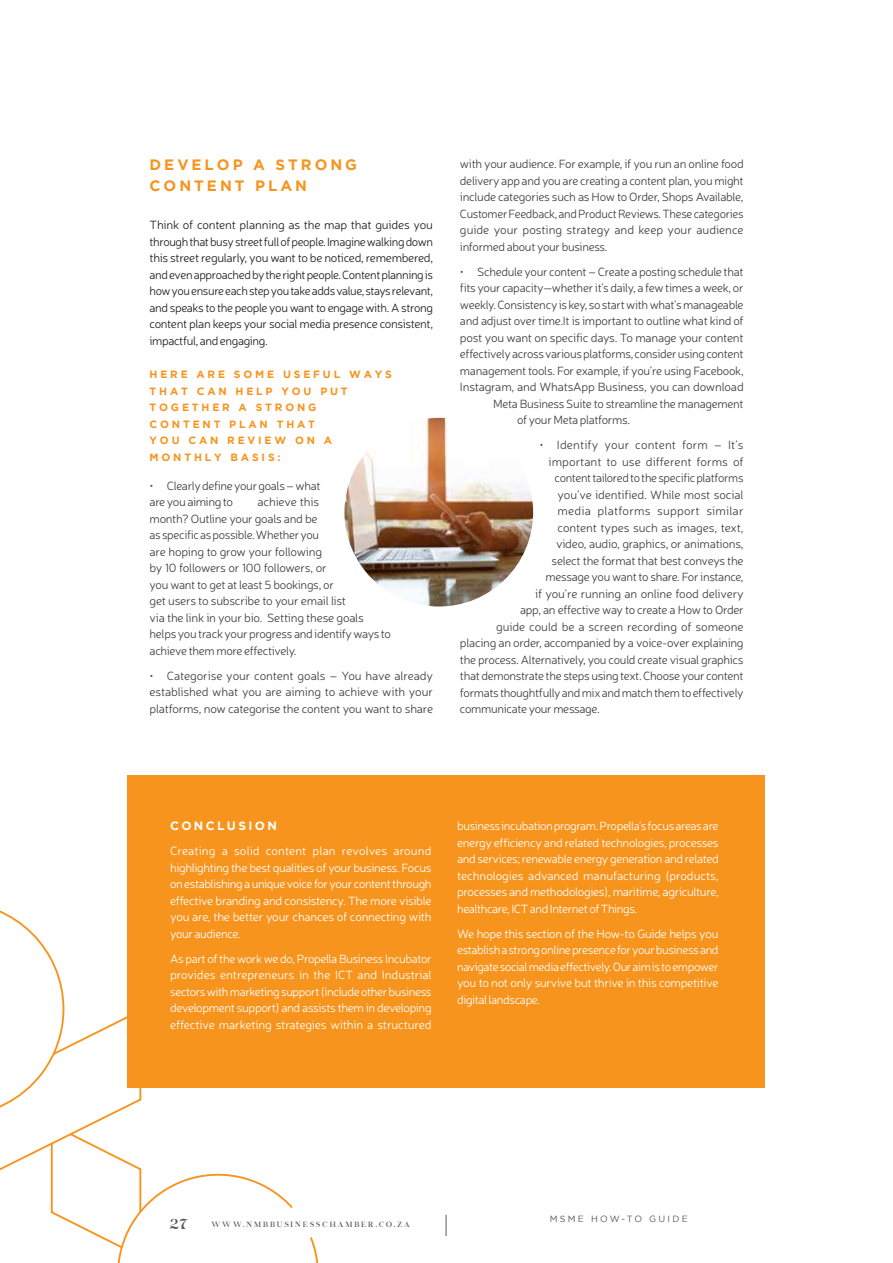
<style>
.page{position:relative;width:893px;height:1263px;background:#fff}
.page>*{position:absolute;margin:0;border:0;box-sizing:border-box;transform-origin:0 0}
.t1{font:16.5px "Chapaza";color:#58595b}
.t2{font:700 15px/21px "Gotham";letter-spacing:.2em;color:#f7941e}
.t3{font:300 12px/16.5px "Neris";letter-spacing:-.025em;color:#414042}
.t4{font:300 12px/16.5px "Neris";letter-spacing:-.025em;color:#fff;text-align:justify}
.t5{font:300 12px/16.5px "Neris";letter-spacing:-.03em;color:#231f20;text-align:justify}
.t6{font:300 12px "Neris";letter-spacing:-.005em;color:#414042}
.t7{font:300 12px "Neris";letter-spacing:.005em;color:#414042}
.t8{font:300 12px "Neris";letter-spacing:.01em;color:#414042}
.t9{font:300 12px "Neris";letter-spacing:.015em;color:#414042}
.t10{font:700 12px "Gotham";letter-spacing:.2em;color:#fff}
.t11{font:700 10.5px/16.5px "Gotham";letter-spacing:.27em;color:#f7941e}
.t12{font:9px "Gotham";letter-spacing:.25em;color:#58595b}
.t13{font:7.5px "Chapaza";letter-spacing:.275em;color:#58595b}
</style>
<div class="page">
<svg style="left:0;top:900px;width:293px;height:363px"></svg>
<svg style="left:310px;top:1237px;width:9px;height:26px"></svg>
<div style="left:128px;top:775px;width:637px;height:313px;background:#f7941e"></div>
<img style="left:344px;top:418px;width:189px;height:188px;border-radius:94px">
<svg style="left:446px;top:1215px;width:1px;height:21px"></svg>
<p class="t2" style="left:150px;top:154px;width:209px">DEVELOP A STRONG<br>CONTENT PLAN</p>
<p class="t5" style="left:150px;top:216px;width:285px">Think of content planning as the map that guides you through that busy street full of people. Imagine walking down this street regularly, you want to be noticed, remembered, and even approached by the right people. Content planning is how you ensure each step you take adds value, stays relevant, and speaks to the people you want to engage with. A strong content plan keeps your social media presence consistent, impactful, and engaging.</p>
<p class="t11" style="left:150px;top:366px;width:244px">HERE ARE SOME USEFUL WAYS<br>THAT CAN HELP YOU PUT<br>TOGETHER A STRONG<br>CONTENT PLAN THAT<br>YOU CAN REVIEW ON A<br>MONTHLY BASIS:</p>
<p class="t3" style="left:150px;top:477px;width:172px">• Clearly define your goals – what are you aiming to</p>
<p class="t3" style="left:150px;top:493px;width:243px;text-indent:108px">achieve this<br>month? Outline your goals and be<br>as specific as possible. Whether you<br>are hoping to grow your following<br>by 10 followers or 100 followers, or<br>you want to get at least 5 bookings, or<br>get users to subscribe to your email list<br>via the link in your bio. Setting these goals helps you track your progress and identify ways to achieve them more effectively.</p>
<p class="t3" style="left:150px;top:667px;width:285px;text-align:justify">• Categorise your content goals – You have already established what you are aiming to achieve with your platforms, now categorise the content you want to share</p>
<p class="t3" style="left:460px;top:156px;width:285px;text-align:justify">with your audience. For example, if you run an online food delivery app and you are creating a content plan, you might include categories such as How to Order, Shops Available, Customer Feedback, and Product Reviews. These categories guide your posting strategy and keep your audience informed about your business.</p>
<p class="t3" style="left:460px;top:263px;width:285px">• Schedule your content – Create a posting schedule that</p>
<p class="t3" style="left:460px;top:280px;width:285px">fits your capacity—whether it’s daily, a few times a week, or</p>
<p class="t3" style="left:460px;top:296px;width:285px">weekly. Consistency is key, so start with what’s manageable</p>
<p class="t3" style="left:460px;top:313px;width:285px">and adjust over time.It is important to outline what kind of</p>
<p class="t3" style="left:460px;top:329px;width:285px">post you want on specific days. To manage your content</p>
<p class="t3" style="left:460px;top:346px;width:285px">effectively across various platforms, consider using content</p>
<p class="t3" style="left:460px;top:362px;width:285px">management tools. For example, if you’re using Facebook,</p>
<p class="t3" style="left:460px;top:379px;width:285px">Instagram, and WhatsApp Business, you can download</p>
<p class="t3" style="left:493px;top:395px;width:252px">Meta Business Suite to streamline the management</p>
<p class="t3" style="left:517px;top:412px;width:114px">of your Meta platforms.</p>
<p class="t8" style="left:540px;top:438px;width:205px">• Identify your content form – It’s</p>
<p class="t7" style="left:549px;top:454px;width:197px">important to use different forms of</p>
<p class="t3" style="left:555px;top:470px;width:190px">content tailored to the specific platforms</p>
<p class="t3" style="left:558px;top:486px;width:187px">you’ve identified. While most social</p>
<p class="t9" style="left:558px;top:504px;width:187px">media platforms support similar</p>
<p class="t3" style="left:558px;top:519px;width:188px">content types such as images, text,</p>
<p class="t3" style="left:556px;top:536px;width:189px">video, audio, graphics, or animations,</p>
<p class="t3" style="left:552px;top:552px;width:194px">select the format that best conveys the</p>
<p class="t3" style="left:546px;top:569px;width:199px">message you want to share. For instance,</p>
<p class="t3" style="left:535px;top:585px;width:210px">if you’re running an online food delivery</p>
<p class="t3" style="left:520px;top:602px;width:225px">app, an effective way to create a How to Order</p>
<p class="t6" style="left:496px;top:619px;width:249px">guide could be a screen recording of someone</p>
<p class="t3" style="left:460px;top:635px;width:285px">placing an order, accompanied by a voice-over explaining</p>
<p class="t3" style="left:460px;top:651px;width:285px">the process. Alternatively, you could create visual graphics</p>
<p class="t3" style="left:460px;top:668px;width:285px">that demonstrate the steps using text. Choose your content</p>
<p class="t3" style="left:460px;top:684px;width:285px">formats thoughtfully and mix and match them to effectively</p>
<p class="t3" style="left:460px;top:701px;width:141px">communicate your message.</p>
<p class="t10" style="left:170px;top:819px;width:108px">CONCLUSION</p>
<p class="t4" style="left:170px;top:842px;width:263px">Creating a solid content plan revolves around highlighting the best qualities of your business. Focus on establishing a unique voice for your content through effective branding and consistency. The more visible you are, the better your chances of connecting with your audience.</p>
<p class="t4" style="left:170px;top:950px;width:263px">As part of the work we do, Propella Business Incubator provides entrepreneurs in the ICT and Industrial sectors with marketing support (include other business development support) and assists them in developing effective marketing strategies within a structured</p>
<p class="t4" style="left:457px;top:818px;width:263px">business incubation program. Propella’s focus areas are energy efficiency and related technologies, processes and services; renewable energy generation and related technologies advanced manufacturing (products, processes and methodologies), maritime, agriculture, healthcare, ICT and Internet of Things.</p>
<p class="t4" style="left:457px;top:925px;width:263px">We hope this section of the How-to Guide helps you establish a strong online presence for your business and navigate social media effectively. Our aim is to empower you to not only survive but thrive in this competitive digital landscape.</p>
<h1 class="t1" style="left:170px;top:1213px;width:19px">27</h1>
<p class="t13" style="left:211px;top:1220px;width:200px">WWW.NMBBUSINESSCHAMBER.CO.ZA</p>
<p class="t12" style="left:550px;top:1214px;width:140px">MSME HOW-TO GUIDE</p>
</div>
